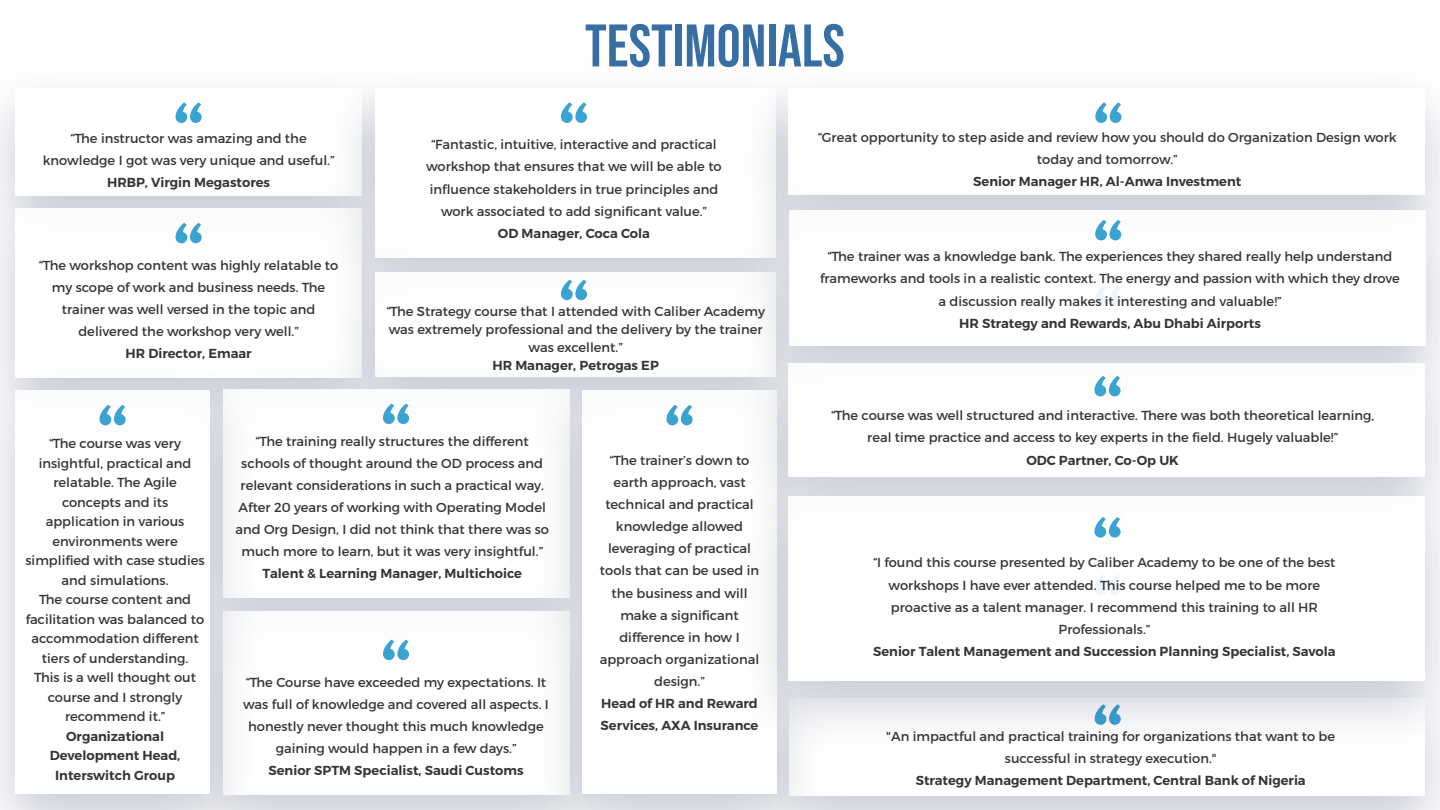
<style>
.page{position:relative;width:1440px;height:810px;background:#fff}
.page>*{position:absolute;margin:0;border:0;box-sizing:border-box;transform-origin:0 0}
.t1{font:60px "Bebas Neue";color:#376ea3}
.t2{font:13.05px/22.2px "Montserrat";color:#343538;text-align:center}
.t3{font:600 13.05px/19.5px "Montserrat";color:#343538;text-align:center}
</style>
<div class="page">
<svg style="left:176px;top:102px;width:26px;height:21px"></svg>
<div style="left:15px;top:209px;width:347px;height:169px;background:#fff"></div>
<svg style="left:176px;top:223px;width:26px;height:20px"></svg>
<img style="left:306px;top:75px;width:123px;height:151px">
<div style="left:375px;top:88px;width:401px;height:169px;background:#fff"></div>
<svg style="left:561px;top:102px;width:26px;height:21px"></svg>
<img style="left:350px;top:226px;width:370px;height:117px">
<div style="left:375px;top:272px;width:401px;height:105px;background:#fff"></div>
<svg style="left:561px;top:280px;width:26px;height:20px"></svg>
<img style="left:768px;top:91px;width:672px;height:74px">
<div style="left:789px;top:88px;width:636px;height:107px;background:#fff"></div>
<svg style="left:1095px;top:102px;width:26px;height:21px"></svg>
<img style="left:278px;top:343px;width:235px;height:46px">
<svg style="left:383px;top:404px;width:26px;height:20px"></svg>
<svg style="left:383px;top:640px;width:26px;height:20px"></svg>
<img style="left:0;top:345px;width:278px;height:465px">
<div style="left:15px;top:391px;width:195px;height:403px;background:#fff"></div>
<svg style="left:100px;top:405px;width:26px;height:20px"></svg>
<img style="left:513px;top:377px;width:332px;height:433px">
<div style="left:582px;top:391px;width:195px;height:403px;background:#fff"></div>
<svg style="left:666px;top:405px;width:27px;height:20px"></svg>
<img style="left:720px;top:165px;width:720px;height:153px">
<div style="left:789px;top:211px;width:637px;height:135px;background:#fff"></div>
<svg style="left:1095px;top:220px;width:26px;height:20px"></svg>
<img style="left:720px;top:318px;width:720px;height:132px">
<div style="left:789px;top:364px;width:636px;height:113px;background:#fff"></div>
<svg style="left:1094px;top:376px;width:27px;height:20px"></svg>
<img style="left:768px;top:450px;width:672px;height:321px">
<div style="left:789px;top:496px;width:636px;height:185px;background:#fff"></div>
<svg style="left:1094px;top:517px;width:27px;height:21px"></svg>
<p class="t2" style="left:43px;top:127px;width:293px">“The instructor was amazing and the knowledge I got was very unique and useful.”</p>
<p class="t3" style="left:107px;top:173px;width:165px">HRBP, Virgin Megastores</p>
<p class="t2" style="left:39px;top:254px;width:301px">“The workshop content was highly relatable to my scope of work and business needs. The trainer was well versed in the topic and delivered the workshop very well.”</p>
<p class="t3" style="left:126px;top:344px;width:128px">HR Director, Emaar</p>
<h1 class="t1" style="left:585px;top:12px;width:261px">TESTIMONIALS</h1>
<p class="t2" style="left:426px;top:134px;width:297px">“Fantastic, intuitive, interactive and practical workshop that ensures that we will be able to influence stakeholders in true principles and work associated to add significant value.”</p>
<p class="t3" style="left:498px;top:224px;width:154px">OD Manager, Coca Cola</p>
<p class="t2" style="left:386px;top:302px;width:380px;line-height:18px">“The Strategy course that I attended with Caliber Academy was extremely professional and the delivery by the trainer was excellent.”</p>
<p class="t3" style="left:492px;top:356px;width:168px">HR Manager, Petrogas EP</p>
<p class="t2" style="left:818px;top:126px;width:580px">“Great opportunity to step aside and review how you should do Organization Design work today and tomorrow.”</p>
<p class="t3" style="left:973px;top:172px;width:270px">Senior Manager HR, Al-Anwa Investment</p>
<p class="t2" style="left:820px;top:245px;width:581px">“The trainer was a knowledge bank. The experiences they shared really help understand frameworks and tools in a realistic context. The energy and passion with which they drove a discussion really makes it interesting and valuable!”</p>
<p class="t3" style="left:959px;top:313px;width:303px">HR Strategy and Rewards, Abu Dhabi Airports</p>
<p class="t2" style="left:25px;top:434px;width:181px;line-height:19.5px">“The course was very insightful, practical and relatable. The Agile concepts and its application in various environments were simplified with case studies and simulations.<br>The course content and facilitation was balanced to accommodation different tiers of understanding.<br>This is a well thought out course and I strongly recommend it.”</p>
<p class="t3" style="left:50px;top:727px;width:132px">Organizational<br>Development Head,<br>Interswitch Group</p>
<p class="t2" style="left:235px;top:430px;width:315px">“The training really structures the different schools of thought around the OD process and relevant considerations in such a practical way.<br>After 20 years of working with Operating Model and Org Design, I did not think that there was so much more to learn, but it was very insightful.”</p>
<p class="t3" style="left:262px;top:564px;width:261px">Talent &amp; Learning Manager, Multichoice</p>
<p class="t2" style="left:243px;top:671px;width:307px">“The Course have exceeded my expectations. It was full of knowledge and covered all aspects. I honestly never thought this much knowledge gaining would happen in a few days.”</p>
<p class="t3" style="left:269px;top:761px;width:257px">Senior SPTM Specialist, Saudi Customs</p>
<p class="t2" style="left:600px;top:449px;width:161px">“The trainer’s down to earth approach, vast technical and practical knowledge allowed leveraging of practical tools that can be used in the business and will make a significant difference in how I approach organizational design.”</p>
<p class="t3" style="left:601px;top:693px;width:159px;line-height:22.2px;text-align:left">Head of HR and Reward<br>Services, AXA Insurance</p>
<p class="t2" style="left:831px;top:404px;width:545px">“The course was well structured and interactive. There was both theoretical learning, real time practice and access to key experts in the field. Hugely valuable!”</p>
<p class="t3" style="left:1026px;top:450px;width:154px">ODC Partner, Co-Op UK</p>
<p class="t2" style="left:873px;top:552px;width:464px">“I found this course presented by Caliber Academy to be one of the best workshops I have ever attended. This course helped me to be more proactive as a talent manager. I recommend this training to all HR Professionals.”</p>
<p class="t3" style="left:873px;top:642px;width:464px">Senior Talent Management and Succession Planning Specialist, Savola</p>
<p class="t2" style="left:886px;top:725px;width:450px">"An impactful and practical training for organizations that want to be successful in strategy execution."</p>
<p class="t3" style="left:916px;top:771px;width:392px">Strategy Management Department, Central Bank of Nigeria</p>
</div>
